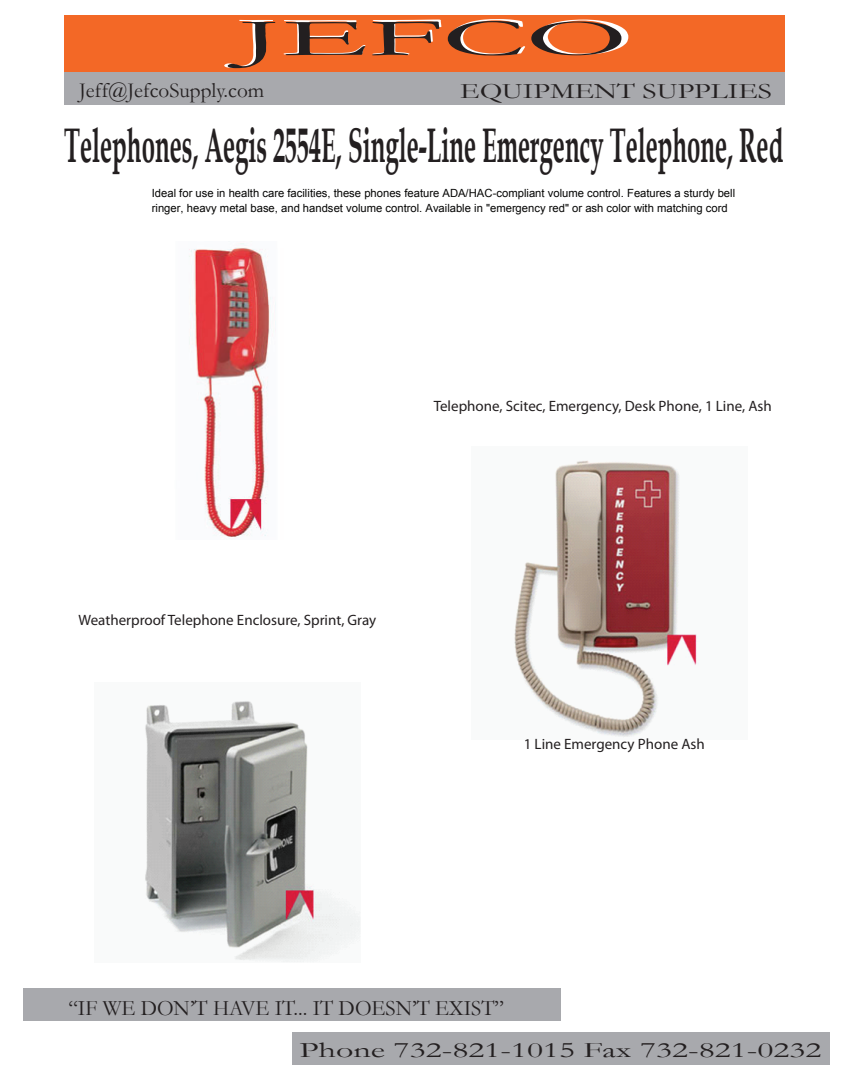
<style>
.page{position:relative;width:855px;height:1080px;background:#fff}
.page>*{position:absolute;margin:0;border:0;box-sizing:border-box;transform-origin:0 0}
.t1{font:54.62px "Garamond";color:#fff;scale:2.46 1}
.t2{font:700 48.5px "Book Antiqua";color:#231f20;scale:.5 1}
.t3{font:22.12px "Garamond";color:#231f20;scale:.96 1}
.t4{font:22.12px "Garamond";color:#231f20;scale:1.54 1}
.t5{font:22.12px "Garamond";color:#231f20;scale:1.34 1}
.t6{font:21.38px "Garamond";color:#231f20}
.t7{font:15px "Myriad Pro";color:#231f20}
.t8{font:11.25px/14.9px "Arial";letter-spacing:.005em;color:#050504}
</style>
<div class="page">
<div style="left:64px;top:15px;width:721px;height:58px;background:#f36826"></div>
<div style="left:64px;top:73px;width:721px;height:32px;background:#a8a9ad"></div>
<div style="left:292px;top:1033px;width:538px;height:32px;background:#a8a9ad"></div>
<div style="left:24px;top:989px;width:537px;height:32px;background:#a8a9ad"></div>
<img style="left:189px;top:243px;width:87px;height:294px">
<img style="left:514px;top:460px;width:185px;height:277px">
<img style="left:145px;top:701px;width:215px;height:261px">
<h1 class="t1" style="left:236px;top:0;width:164px">JEFCO</h1>
<h3 class="t5" style="left:460px;top:76px;width:234px">EQUIPMENT SUPPLIES</h3>
<h3 class="t6" style="left:79px;top:76px;width:186px">Jeff@JefcoSupply.com</h3>
<h2 class="t2" style="left:64px;top:112px;width:1440px">Telephones, Aegis 2554E, Single-Line Emergency Telephone, Red</h2>
<p class="t8" style="left:152px;top:186px;width:585px">Ideal for use in health care facilities, these phones feature ADA/HAC-compliant volume control. Features a sturdy bell ringer, heavy metal base, and handset volume control. Available in "emergency red" or ash color with matching cord</p>
<h3 class="t7" style="left:434px;top:397px;width:340px">Telephone, Scitec, Emergency, Desk Phone, 1 Line, Ash</h3>
<h3 class="t7" style="left:79px;top:611px;width:299px">Weatherproof Telephone Enclosure, Sprint, Gray</h3>
<h3 class="t7" style="left:524px;top:734px;width:182px">1 Line Emergency Phone Ash</h3>
<h3 class="t3" style="left:68px;top:993px;width:455px">“IF WE DON’T HAVE IT... IT DOESN’T EXIST”</h3>
<h3 class="t4" style="left:299px;top:1035px;width:340px">Phone 732-821-1015 Fax 732-821-0232</h3>
</div>
